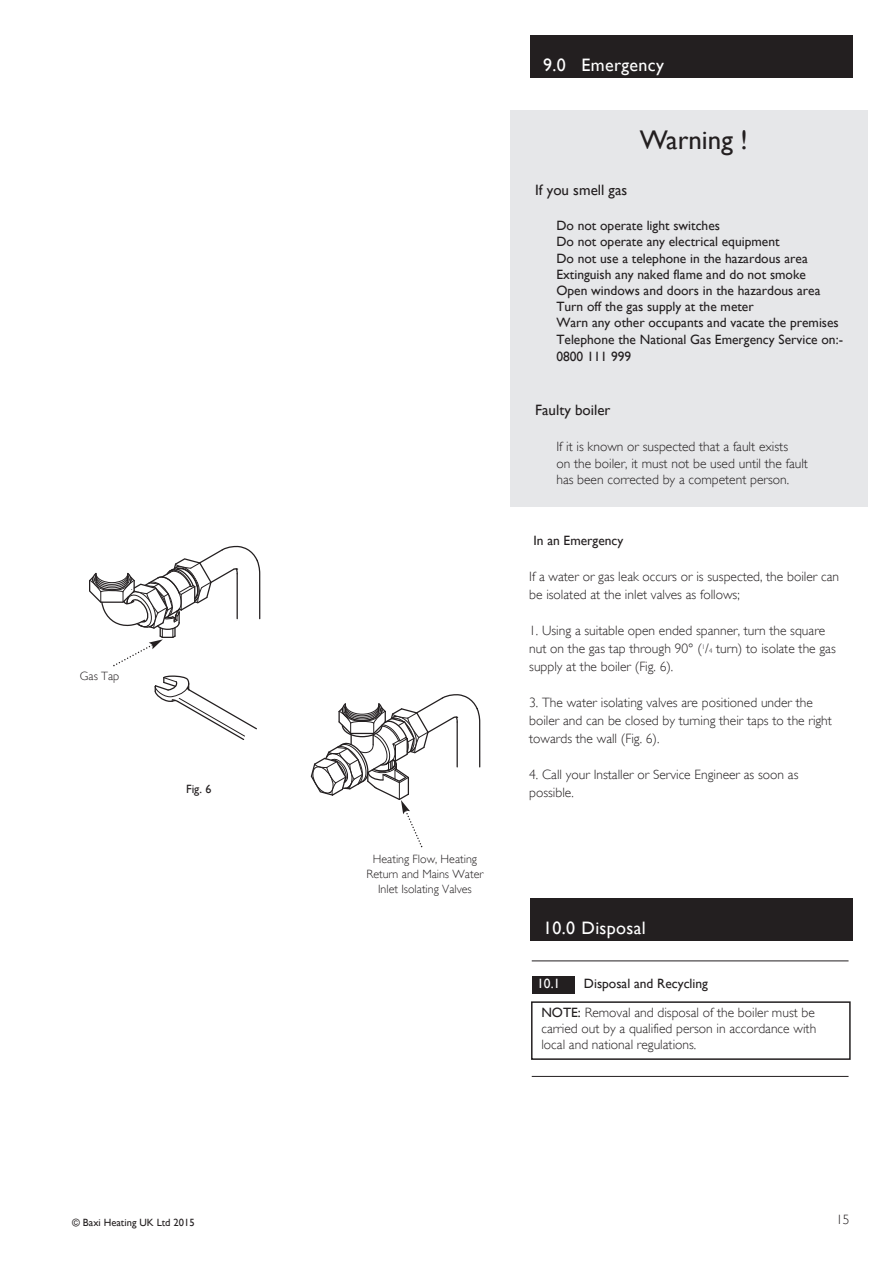
<style>
.page{position:relative;width:893px;height:1263px;background:#fff}
.page>*{position:absolute;margin:0;border:0;box-sizing:border-box;transform-origin:0 0}
.t1{font:27px "Gill Sans";color:#231f20}
.t2{font:18px "Gill Sans";letter-spacing:.02em;color:#fff}
.t3{font:15px "Gill Sans";color:#231f20}
.t4{font:300 13.5px/18px "Gill Sans";color:#231f20}
.t5{font:13.5px/16.4px "Gill Sans";color:#231f20}
.t6{font:13.5px "Gill Sans";color:#fff}
.t7{font:300 12px/15px "Gill Sans";color:#231f20;text-align:center}
.t8{font:12px "Gill Sans";color:#231f20}
.t9{font:10.5px "Gill Sans";color:#231f20}
.s1{font-size:6.75px}
.s2{font-weight:400}
</style>
<div class="page">
<div style="left:530px;top:35px;width:323px;height:43px;background:#231f20"></div>
<svg style="left:154px;top:675px;width:103px;height:65px"></svg>
<svg style="left:89px;top:546px;width:172px;height:121px"></svg>
<svg style="left:310px;top:694px;width:170px;height:154px"></svg>
<div style="left:510px;top:110px;width:358px;height:396px;background:#e6e7e9"></div>
<div style="left:532px;top:976px;width:43px;height:17px;background:#231f20"></div>
<hr style="left:532px;top:961px;width:316px;height:1px;background:#231f20">
<div style="left:530px;top:898px;width:323px;height:42px;background:#231f20"></div>
<div style="left:531px;top:1001px;width:320px;height:59px;border:2px solid #231f20"></div>
<hr style="left:532px;top:1076px;width:316px;height:1px;background:#231f20">
<h2 class="t2" style="left:543px;top:54px;width:122px">9.0 Emergency</h2>
<h1 class="t1" style="left:640px;top:124px;width:110px">Warning !</h1>
<p class="t3" style="left:535px;top:181px;width:94px">If you smell gas</p>
<p class="t5" style="left:556px;top:217px;width:288px">Do not operate light switches<br>Do not operate any electrical equipment<br>Do not use a telephone in the hazardous area Extinguish any naked flame and do not smoke<br>Open windows and doors in the hazardous area Turn off the gas supply at the meter<br>Warn any other occupants and vacate the premises Telephone the National Gas Emergency Service on:- 0800 111 999</p>
<p class="t7" style="left:80px;top:668px;width:41px">Gas Tap</p>
<p class="t8" style="left:186px;top:782px;width:27px">Fig. 6</p>
<p class="t7" style="left:366px;top:851px;width:118px">Heating Flow, Heating<br>Return and Mains Water<br>Inlet Isolating Valves</p>
<p class="t3" style="left:535px;top:401px;width:77px">Faulty boiler</p>
<p class="t4" style="left:556px;top:438px;width:253px;line-height:16.6px">If it is known or suspected that a fault exists<br>on the boiler, it must not be used until the fault has been corrected by a competent person.</p>
<p class="t5" style="left:533px;top:532px;width:91px">In an Emergency</p>
<p class="t4" style="left:529px;top:568px;width:311px">If a water or gas leak occurs or is suspected, the boiler can be isolated at the inlet valves as follows;</p>
<p class="t4" style="left:529px;top:622px;width:308px">1. Using a suitable open ended spanner, turn the square nut on the gas tap through 90° (<sup>1</sup>/<span class="s1">4</span> turn) to isolate the gas supply at the boiler (Fig. 6).</p>
<p class="t4" style="left:529px;top:694px;width:304px">3. The water isolating valves are positioned under the boiler and can be closed by turning their taps to the right towards the wall (Fig. 6).</p>
<p class="t4" style="left:529px;top:766px;width:271px">4. Call your Installer or Service Engineer as soon as possible.</p>
<h2 class="t2" style="left:543px;top:917px;width:104px">10.0 Disposal</h2>
<p class="t6" style="left:537px;top:976px;width:25px">10.1</p>
<p class="t4" style="left:541px;top:969px;width:275px;line-height:28.7px;text-indent:43px"><span class="s2">Disposal and Recycling<br>NOTE:</span> Removal and disposal of the boiler must be</p>
<p class="t4" style="left:541px;top:1021px;width:276px;line-height:16.2px">carried out by a qualified person in accordance with local and national regulations.</p>
<p class="t9" style="left:72px;top:1216px;width:124px">© Baxi Heating UK Ltd 2015</p>
<p class="t4" style="left:836px;top:1210px;width:15px">15</p>
</div>
